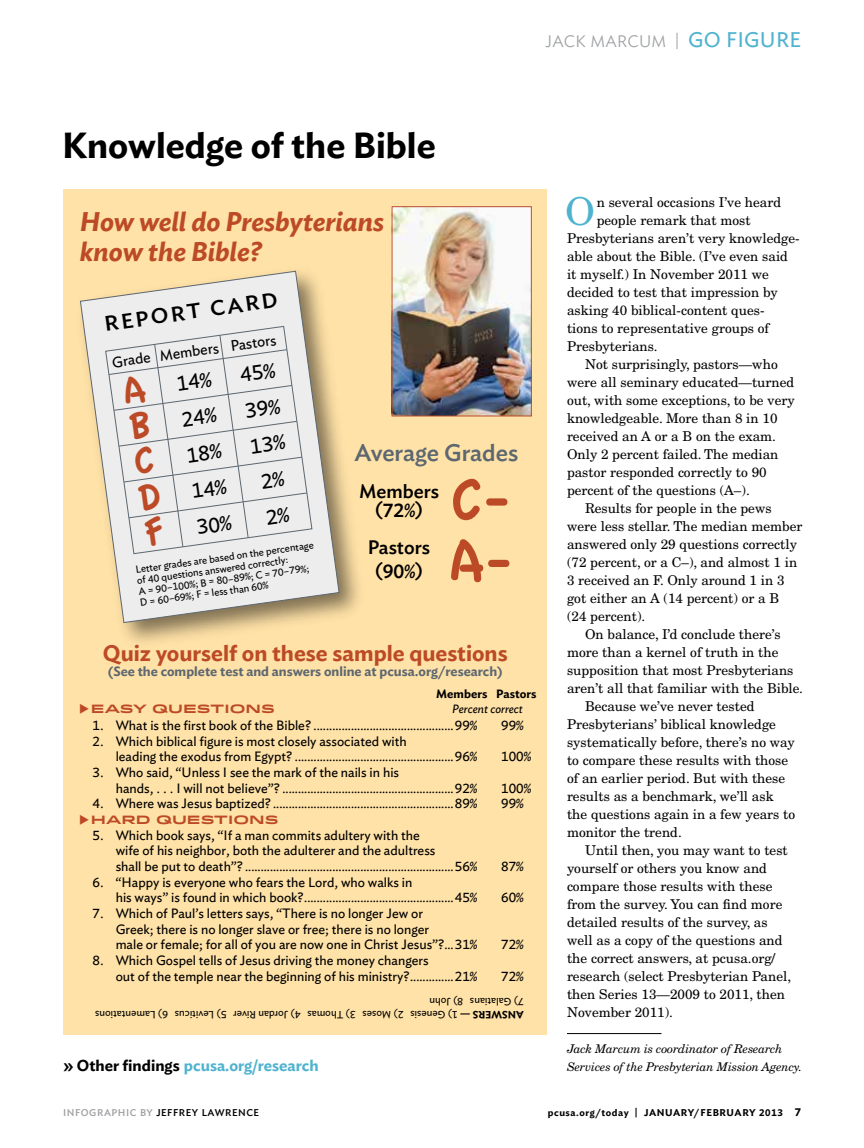
<style>
.page{position:relative;width:864px;height:1148px;background:#fff}
.page>*{position:absolute;margin:0;border:0;box-sizing:border-box;transform-origin:0 0}
.t1{font:62.7px/61.3px "Apple Casual";color:#bc4a26}
.t2{font:40.2px/35.8px "Apple Casual";color:#bc4a26;text-align:justify}
.t3{font:38.4px "New Century Schlbk LT Std";color:#4fb3cf}
.t4{font:600 36px "Ideal Sans";color:#000}
.t5{font:italic 600 26.85px/29.8px "Ideal Sans";color:#bc4a26}
.t6{font:500 23.85px "Ideal Sans";color:#5d6770}
.t7{font:600 22.35px "Ideal Sans";color:#bc4a26}
.t8{font:500 20.85px "Ideal Sans";color:#000;scale:1.06 1}
.t9{font:500 19.35px/19.4px "Ideal Sans";color:#000;text-align:center}
.t10{font:300 16.5px "Ideal Sans";letter-spacing:.015em;color:#9fa1a4}
.t11{font:600 15.75px "Ideal Sans";color:#4fb3cf}
.t12{font:14.85px "Ideal Sans";color:#000}
.t13{font:13.5px "New Century Schlbk LT Std";color:#000}
.t14{font:13.35px/15.6px "Ideal Sans";color:#000}
.t15{font:600 13.35px "Ideal Sans";color:#5d6770}
.t16{font:italic 12px/18px "New Century Schlbk LT Std";letter-spacing:-.015em;color:#000}
.t17{font:700 12px "Idlewild";color:#bc4a26}
.t18{font:600 12px "Ideal Sans";color:#000}
.t19{font:italic 12px "Ideal Sans";color:#000}
.t20{font:10.5px "Ideal Sans";color:#000}
.t21{font:10.2px/11.2px "Ideal Sans";color:#000}
.t22{font:600 9.75px "Ideal Sans";letter-spacing:.06em;color:#000}
.t23{font:500 9.75px "Ideal Sans";letter-spacing:.06em;color:#000}
.s1{font-weight:400;font-size:21px;color:#4fb3cf}
.s2{font-weight:600}
.s3{font-size:16.5px;color:#000}
.s4{color:#000}
.s5{color:#9fa1a4}
.s6{font-size:11.25px}
</style>
<div class="page">
<div style="left:64px;top:189px;width:483px;height:846px;background:#ffe2a7"></div>
<img style="left:394px;top:208px;width:136px;height:206px">
<svg style="left:80px;top:270px;width:260px;height:353px"></svg>
<svg style="left:105px;top:325px;width:208px;height:229px"></svg>
<div style="left:392px;top:206px;width:140px;height:210px;border:1px solid #bc4a26"></div>
<hr style="left:567px;top:1033px;width:95px;height:1px;background:#000">
<svg style="left:108px;top:334px;width:200px;height:213px"></svg>
<p class="t10" style="left:546px;top:28px;width:257px">JACK MARCUM | <span class="s1">GO FIGURE</span></p>
<h3 class="t4" style="left:62px;top:117px;width:375px">Knowledge of the Bible</h3>
<h3 class="t5" style="left:80px;top:204px;width:306px">How well do Presbyterians know the Bible?</h3>
<h3 class="t8" style="left:102px;top:308px;width:166px;rotate:-8deg">REPORT CARD</h3>
<p class="t12" style="left:111px;top:351px;width:167px;rotate:-8deg">Grade Members Pastors</p>
<h2 class="t2" style="left:121px;top:374px;width:24px;rotate:-8deg">A B C D F</h2>
<p class="t21" style="left:135px;top:563px;width:181px;rotate:-8deg">Letter grades are based on the percentage of 40 questions answ ered correctly:<br>A = 90–100%;B = 80–89%;C = 70–79%; D = 60–69%;F = less than 60%</p>
<h3 class="t6" style="left:354px;top:434px;width:165px">Average Grades</h3>
<h3 class="t9" style="left:359px;top:479px;width:82px">Members (72%)</h3>
<h3 class="t9" style="left:368px;top:534px;width:64px;line-height:23.2px">Pastors (90%)</h3>
<h1 class="t1" style="left:449px;top:470px;width:66px">C-<br>A-</h1>
<h3 class="t7" style="left:103px;top:636px;width:406px">Quiz yourself on these sample questions</h3>
<p class="t15" style="left:108px;top:661px;width:396px">(See the complete test and answers online at pcusa.org/research)</p>
<p class="t17" style="left:79px;top:699px;width:197px">◆Easy QUESTIONS</p>
<p class="t18" style="left:436px;top:684px;width:53px">Members</p>
<p class="t19" style="left:452px;top:699px;width:72px">Percent correct</p>
<p class="t18" style="left:496px;top:684px;width:42px">Pastors</p>
<p class="t14" style="left:93px;top:716px;width:386px">1. What is the first book of the Bible? .............................................99%</p>
<p class="t14" style="left:501px;top:716px;width:24px">99%</p>
<p class="t14" style="left:116px;top:732px;width:363px;text-indent:-23px">2. Which biblical figure is most closely associated with<br>leading the exodus from Egypt? ...................................................96%</p>
<p class="t14" style="left:501px;top:748px;width:32px">100%</p>
<p class="t14" style="left:116px;top:763px;width:363px;text-indent:-23px">3. Who said, “Unless I see the mark of the nails in his<br>hands, . . . I will not believe”? .......................................................92%</p>
<p class="t14" style="left:501px;top:779px;width:32px">100%</p>
<p class="t14" style="left:93px;top:795px;width:386px">4. Where was Jesus baptized? ..........................................................89%</p>
<p class="t14" style="left:501px;top:795px;width:24px">99%</p>
<p class="t14" style="left:116px;top:826px;width:363px;text-indent:-23px">5. Which book says, “If a man commits adultery with the<br>wife of his neighbor, both the adulterer and the adultress<br>shall be put to death”? ...................................................................56%</p>
<p class="t17" style="left:79px;top:810px;width:201px">◆HARD QUESTIONS</p>
<p class="t14" style="left:501px;top:857px;width:24px">87%</p>
<p class="t14" style="left:116px;top:873px;width:363px;text-indent:-23px">6. “Happy is everyone who fears the Lord, who walks in<br>his ways” is found in which book?................................................45%</p>
<p class="t14" style="left:116px;top:904px;width:363px;text-indent:-23px">7. Which of Paul’s letters says, “There is no longer Jew or<br>Greek; there is no longer slave or free; there is no longer<br>male or female; for all of you are now one in Christ Jesus”?...31%</p>
<p class="t14" style="left:116px;top:951px;width:363px;text-indent:-23px">8. Which Gospel tells of Jesus driving the money changers<br>out of the temple near the beginning of his ministry?..............21%</p>
<p class="t14" style="left:501px;top:888px;width:24px">60%</p>
<p class="t14" style="left:501px;top:935px;width:24px">72%</p>
<p class="t14" style="left:501px;top:967px;width:24px">72%</p>
<p class="t20" style="left:463px;top:1009px;width:35px;rotate:-180deg">8) John</p>
<p class="t20" style="left:524px;top:1009px;width:55px;rotate:-180deg">7) Galatians</p>
<p class="t20" style="left:168px;top:1022px;width:74px;rotate:-180deg">6) Lamentations</p>
<p class="t20" style="left:227px;top:1022px;width:53px;rotate:-180deg">5) Leviticus</p>
<p class="t20" style="left:524px;top:1022px;width:292px;rotate:-180deg"><span class="s2">ANSWERS —</span> 1) Genesis 2) Moses 3) Thomas 4) Jordan River</p>
<p class="t11" style="left:63px;top:1053px;width:257px"><span class="s3">»</span> <span class="s4">Other findings</span> pcusa.org/research</p>
<h3 class="t3" style="left:565px;top:188px;width:31px">O</h3>
<p class="t13" style="left:597px;top:194px;width:186px">n several occasions I’ve heard</p>
<p class="t13" style="left:597px;top:212px;width:156px">people remark that most</p>
<p class="t13" style="left:567px;top:230px;width:234px">Presbyterians aren’t very knowledge-</p>
<p class="t13" style="left:567px;top:248px;width:223px">able about the Bible. (I’ve even said</p>
<p class="t13" style="left:567px;top:266px;width:204px">it myself.) In November 2011 we</p>
<p class="t13" style="left:567px;top:284px;width:212px">decided to test that impression by</p>
<p class="t13" style="left:567px;top:302px;width:199px">asking 40 biblical-content ques-</p>
<p class="t13" style="left:567px;top:320px;width:204px">tions to representative groups of</p>
<p class="t13" style="left:567px;top:338px;width:92px">Presbyterians.</p>
<p class="t13" style="left:585px;top:356px;width:194px">Not surprisingly, pastors—who</p>
<p class="t13" style="left:567px;top:374px;width:229px">were all seminary educated—turned</p>
<p class="t13" style="left:567px;top:392px;width:229px">out, with some exceptions, to be very</p>
<p class="t13" style="left:567px;top:410px;width:212px">knowledgeable. More than 8 in 10</p>
<p class="t13" style="left:567px;top:428px;width:211px">received an A or a B on the exam.</p>
<p class="t13" style="left:567px;top:446px;width:213px">Only 2 percent failed. The median</p>
<p class="t13" style="left:567px;top:464px;width:201px">pastor responded correctly to 90</p>
<p class="t13" style="left:567px;top:482px;width:184px">percent of the questions (A–).</p>
<p class="t13" style="left:585px;top:500px;width:188px">Results for people in the pews</p>
<p class="t13" style="left:567px;top:518px;width:237px">were less stellar. The median member</p>
<p class="t13" style="left:567px;top:536px;width:232px">answered only 29 questions correctly</p>
<p class="t13" style="left:567px;top:554px;width:232px">(72 percent, or a C–), and almost 1 in</p>
<p class="t13" style="left:567px;top:572px;width:219px">3 received an F. Only around 1 in 3</p>
<p class="t13" style="left:567px;top:590px;width:214px">got either an A (14 percent) or a B</p>
<p class="t13" style="left:567px;top:608px;width:80px">(24 percent).</p>
<p class="t13" style="left:585px;top:626px;width:197px">On balance, I’d conclude there’s</p>
<p class="t13" style="left:567px;top:644px;width:213px">more than a kernel of truth in the</p>
<p class="t13" style="left:567px;top:662px;width:228px">supposition that most Presbyterians</p>
<p class="t13" style="left:567px;top:680px;width:238px">aren’t all that familiar with the Bible.</p>
<p class="t13" style="left:585px;top:698px;width:171px">Because we’ve never tested</p>
<p class="t13" style="left:567px;top:716px;width:211px">Presbyterians’ biblical knowledge</p>
<p class="t13" style="left:567px;top:734px;width:229px">systematically before, there’s no way</p>
<p class="t13" style="left:567px;top:752px;width:223px">to compare these results with those</p>
<p class="t13" style="left:567px;top:770px;width:220px">of an earlier period. But with these</p>
<p class="t13" style="left:567px;top:788px;width:208px">results as a benchmark, we’ll ask</p>
<p class="t13" style="left:567px;top:806px;width:230px">the questions again in a few years to</p>
<p class="t13" style="left:567px;top:824px;width:116px">monitor the trend.</p>
<p class="t13" style="left:585px;top:842px;width:204px">Until then, you may want to test</p>
<p class="t13" style="left:567px;top:860px;width:202px">yourself or others you know and</p>
<p class="t13" style="left:567px;top:878px;width:207px">compare those results with these</p>
<p class="t13" style="left:567px;top:896px;width:217px">from the survey. You can find more</p>
<p class="t13" style="left:567px;top:914px;width:202px">detailed results of the survey, as</p>
<p class="t13" style="left:567px;top:932px;width:217px">well as a copy of the questions and</p>
<p class="t13" style="left:567px;top:950px;width:210px">the correct answers, at pcusa.org/</p>
<p class="t13" style="left:567px;top:968px;width:226px">research (select Presbyterian Panel,</p>
<p class="t13" style="left:567px;top:986px;width:220px">then Series 13—2009 to 2011, then</p>
<p class="t13" style="left:567px;top:1004px;width:108px">November 2011).</p>
<p class="t16" style="left:567px;top:1040px;width:237px">Jack Marcum is coordinator of Research<br>Services of the Presbyterian Mission Agency.</p>
<p class="t23" style="left:63px;top:1104px;width:197px"><span class="s5">Infographi c by</span> Jeffrey Lawrence</p>
<p class="t22" style="left:548px;top:1104px;width:255px">pcusa.org/today | January/February 2013 <span class="s6">7</span></p>
</div>
